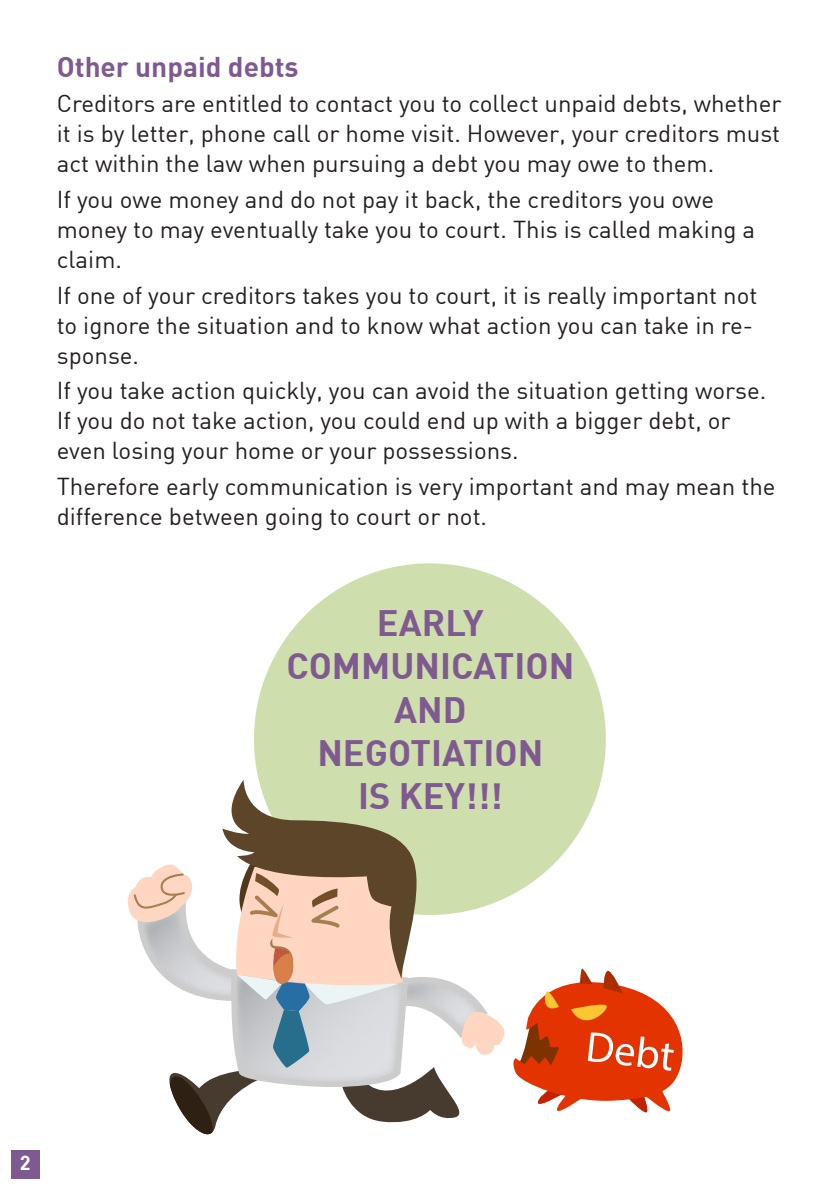
<style>
.page{position:relative;width:840px;height:1191px;background:#fff}
.page>*{position:absolute;margin:0;border:0;box-sizing:border-box;transform-origin:0 0}
.t1{font:700 36px/43.2px "DIN";color:#7f5a91;text-align:center}
.t2{font:700 28px "DIN";color:#7f5a91}
.t3{font:24px/30px "DIN";color:#231f20}
.t4{font:700 20px "DIN";color:#fff}
</style>
<div class="page">
<div style="left:11px;top:1149px;width:29px;height:29px;background:#7f5a91"></div>
<div style="left:254px;top:563px;width:351px;height:352px;background:#cfdead;border-radius:50%"></div>
<svg style="left:222px;top:779px;width:182px;height:66px"></svg>
<svg style="left:127px;top:845px;width:556px;height:290px"></svg>
<p class="t2" style="left:57px;top:48px;width:243px">Other unpaid debts</p>
<p class="t3" style="left:57px;top:88px;width:726px;text-align:justify">Creditors are entitled to contact you to collect unpaid debts, whether it is by letter, phone call or home visit. However, your creditors must act within the law when pursuing a debt you may owe to them.</p>
<p class="t3" style="left:57px;top:184px;width:699px">If you owe money and do not pay it back, the creditors you owe money to may eventually take you to court. This is called making a claim.</p>
<p class="t3" style="left:57px;top:280px;width:701px">If one of your creditors takes you to court, it is really important not to ignore the situation and to know what action you can take in re&shy;sponse.</p>
<p class="t3" style="left:57px;top:375px;width:710px">If you take action quickly, you can avoid the situation getting worse.<br>If you do not take action, you could end up with a bigger debt, or even losing your home or your possessions.</p>
<p class="t3" style="left:57px;top:471px;width:720px">Therefore early communication is very important and may mean the difference between going to court or not.</p>
<p class="t1" style="left:286px;top:600px;width:289px">EARLY<br>COMMUNICATION</p>
<p class="t1" style="left:394px;top:686px;width:74px">AND</p>
<p class="t1" style="left:317px;top:729px;width:227px">NEGOTIATION</p>
<p class="t1" style="left:358px;top:773px;width:146px">IS KEY!!!</p>
<p class="t4" style="left:20px;top:1149px;width:12px">2</p>
</div>
